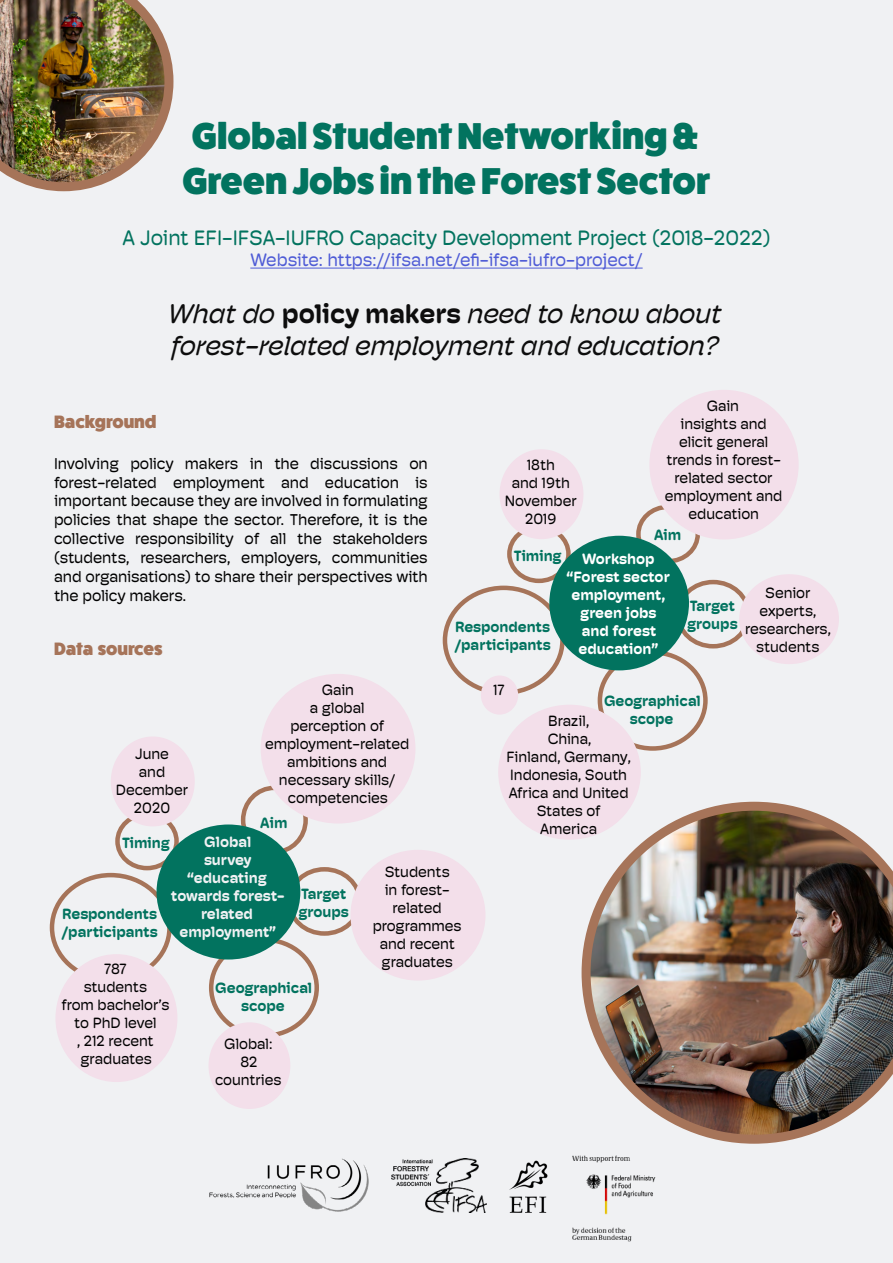
<style>
.page{position:relative;width:893px;height:1263px;background:#f0f1f3}
.page>*{position:absolute;margin:0;border:0;box-sizing:border-box;transform-origin:0 0}
.t1{font:800 37.5px/45px "Fat Frank";color:#02735f}
.t2{font:italic 27px/32.4px "Hoss Round";letter-spacing:-.015em;color:#0d0d0d}
.t3{font:21px "Hoss Round";color:#02735f}
.t4{font:18px "Hoss Round";letter-spacing:-.01em;color:#4f5cd6}
.t5{font:800 18px "Fat Frank";color:#a67459}
.t6{font:15.75px/18.9px "Hoss Round";letter-spacing:-.005em;color:#000;text-align:justify}
.t7{font:15px/18px "Hoss Round";color:#000;text-align:center}
.t8{font:700 15px/18px "Hoss Round";color:#02735f}
.t9{font:700 15px/18px "Hoss Round";color:#fff;text-align:center}
.t10{font:700 15px/18px "Hoss Round";letter-spacing:-.005em;color:#f0f1f3;text-align:center}
.s1{font-weight:700;font-style:normal}
</style>
<div class="page">
<img style="left:582px;top:802px;width:311px;height:342px">
<hr style="left:250px;top:268px;width:393px;height:1px;background:#4f5cd6">
<img style="left:509px;top:1153px;width:39px;height:60px">
<img style="left:207px;top:1157px;width:163px;height:56px">
<img style="left:391px;top:1158px;width:95px;height:55px">
<img style="left:557px;top:1144px;width:128px;height:109px">
<img style="left:0;top:0;width:173px;height:191px">
<div style="left:243px;top:788px;width:63px;height:64px;background:#f0f1f3;border-radius:50%"></div>
<div style="left:241px;top:786px;width:67px;height:68px;border:4px solid #a67459;border-radius:50%"></div>
<div style="left:289px;top:869px;width:71px;height:64px;background:#f0f1f3;border-radius:50%"></div>
<div style="left:287px;top:867px;width:75px;height:69px;border:4px solid #a67459;border-radius:50%"></div>
<div style="left:211px;top:940px;width:106px;height:96px;background:#f0f1f3;border-radius:50%"></div>
<div style="left:209px;top:937px;width:110px;height:101px;border:4px solid #a67459;border-radius:50%"></div>
<div style="left:117px;top:814px;width:60px;height:54px;background:#f0f1f3;border-radius:50%"></div>
<div style="left:115px;top:812px;width:64px;height:58px;border:4px solid #a67459;border-radius:50%"></div>
<div style="left:52px;top:875px;width:117px;height:105px;background:#f0f1f3;border-radius:50%"></div>
<div style="left:50px;top:873px;width:122px;height:109px;border:4px solid #a67459;border-radius:50%"></div>
<div style="left:261px;top:674px;width:154px;height:149px;background:#f3dfea;border-radius:50%"></div>
<div style="left:350px;top:850px;width:135px;height:130px;background:#f3dfea;border-radius:50%"></div>
<div style="left:208px;top:1022px;width:82px;height:87px;background:#f3dfea;border-radius:50%"></div>
<div style="left:111px;top:736px;width:84px;height:90px;background:#f3dfea;border-radius:50%"></div>
<div style="left:55px;top:954px;width:122px;height:128px;background:#f3dfea;border-radius:50%"></div>
<div style="left:157px;top:824px;width:143px;height:135px;background:#02735f;border-radius:50%"></div>
<div style="left:638px;top:507px;width:60px;height:54px;background:#f0f1f3;border-radius:50%"></div>
<div style="left:636px;top:505px;width:64px;height:58px;border:4px solid #a67459;border-radius:50%"></div>
<div style="left:678px;top:582px;width:70px;height:64px;background:#f0f1f3;border-radius:50%"></div>
<div style="left:676px;top:580px;width:75px;height:68px;border:4px solid #a67459;border-radius:50%"></div>
<div style="left:600px;top:652px;width:105px;height:96px;background:#f0f1f3;border-radius:50%"></div>
<div style="left:598px;top:650px;width:110px;height:101px;border:4px solid #a67459;border-radius:50%"></div>
<div style="left:509px;top:527px;width:59px;height:54px;background:#f0f1f3;border-radius:50%"></div>
<div style="left:507px;top:525px;width:64px;height:58px;border:4px solid #a67459;border-radius:50%"></div>
<div style="left:445px;top:588px;width:117px;height:105px;background:#f0f1f3;border-radius:50%"></div>
<div style="left:443px;top:586px;width:122px;height:109px;border:4px solid #a67459;border-radius:50%"></div>
<div style="left:649px;top:390px;width:150px;height:149px;background:#f3dfea;border-radius:50%"></div>
<div style="left:739px;top:574px;width:100px;height:90px;background:#f3dfea;border-radius:50%"></div>
<div style="left:498px;top:705px;width:143px;height:135px;background:#f3dfea;border-radius:50%"></div>
<div style="left:499px;top:449px;width:84px;height:90px;background:#f3dfea;border-radius:50%"></div>
<div style="left:481px;top:675px;width:37px;height:40px;background:#f3dfea;border-radius:50%"></div>
<div style="left:549px;top:536px;width:140px;height:134px;background:#02735f;border-radius:50%"></div>
<h1 class="t1" style="left:182px;top:114px;width:530px">Global Student Networking &amp;<br>Green Jobs in the Forest Sector</h1>
<h3 class="t3" style="left:122px;top:225px;width:650px">A Joint EFI-IFSA-IUFRO Capacity Development Project (2018-2022)</h3>
<p class="t4" style="left:250px;top:250px;width:394px">Website: https://ifsa.net/efi-ifsa-iufro-project/</p>
<h2 class="t2" style="left:168px;top:297px;width:555px">What do <span class="s1">policy makers</span> need to know about forest-related employment and education?</h2>
<p class="t5" style="left:54px;top:412px;width:104px">Background</p>
<p class="t6" style="left:54px;top:454px;width:375px">Involving policy makers in the discussions on forest-related employment and education is important because they are involved in formulating policies that shape the sector. Therefore, it is the collective responsibility of all the stakeholders (students, researchers, employers, communities and organisations) to share their perspectives with the policy makers.</p>
<p class="t5" style="left:54px;top:638px;width:110px">Data sources</p>
<p class="t7" style="left:116px;top:745px;width:74px">June<br>and<br>December<br>2020</p>
<p class="t7" style="left:265px;top:681px;width:146px">Gain<br>a global<br>perception of employment-related ambitions and necessary skills/ competencies</p>
<p class="t8" style="left:260px;top:814px;width:29px">Aim</p>
<p class="t7" style="left:505px;top:456px;width:74px">18th<br>and 19th<br>November<br>2019</p>
<p class="t7" style="left:665px;top:397px;width:119px">Gain<br>insights and elicit general trends in forest&shy;related sector employment and education</p>
<p class="t8" style="left:654px;top:526px;width:29px">Aim</p>
<p class="t8" style="left:514px;top:547px;width:49px">Timing</p>
<p class="t9" style="left:567px;top:550px;width:105px">Workshop “Forest sector employment, green jobs and forest education”</p>
<p class="t8" style="left:454px;top:618px;width:98px">Respondents /participants</p>
<p class="t8" style="left:687px;top:597px;width:52px">Target groups</p>
<p class="t7" style="left:745px;top:584px;width:87px">Senior experts, researchers, students</p>
<p class="t7" style="left:493px;top:681px;width:13px">17</p>
<p class="t8" style="left:604px;top:691px;width:98px;text-align:center">Geographical scope</p>
<p class="t7" style="left:507px;top:711px;width:126px">Brazil,<br>China,<br>Finland, Germany,<br>Indonesia, South<br>Africa and United<br>States of<br>America</p>
<p class="t10" style="left:171px;top:833px;width:115px">Global<br>survey “educating towards forest&shy;related employment”</p>
<p class="t8" style="left:122px;top:834px;width:49px">Timing</p>
<p class="t8" style="left:61px;top:905px;width:98px">Respondents /participants</p>
<p class="t8" style="left:298px;top:884px;width:52px">Target groups</p>
<p class="t7" style="left:61px;top:959px;width:110px">787<br>students<br>from bachelor’s to PhD level<br>, 212 recent graduates</p>
<p class="t8" style="left:215px;top:979px;width:98px;text-align:center">Geographical scope</p>
<p class="t7" style="left:215px;top:1035px;width:68px">Global:<br>82 countries</p>
<p class="t7" style="left:373px;top:863px;width:90px">Students<br>in forest&shy;related programmes and recent graduates</p>
</div>
